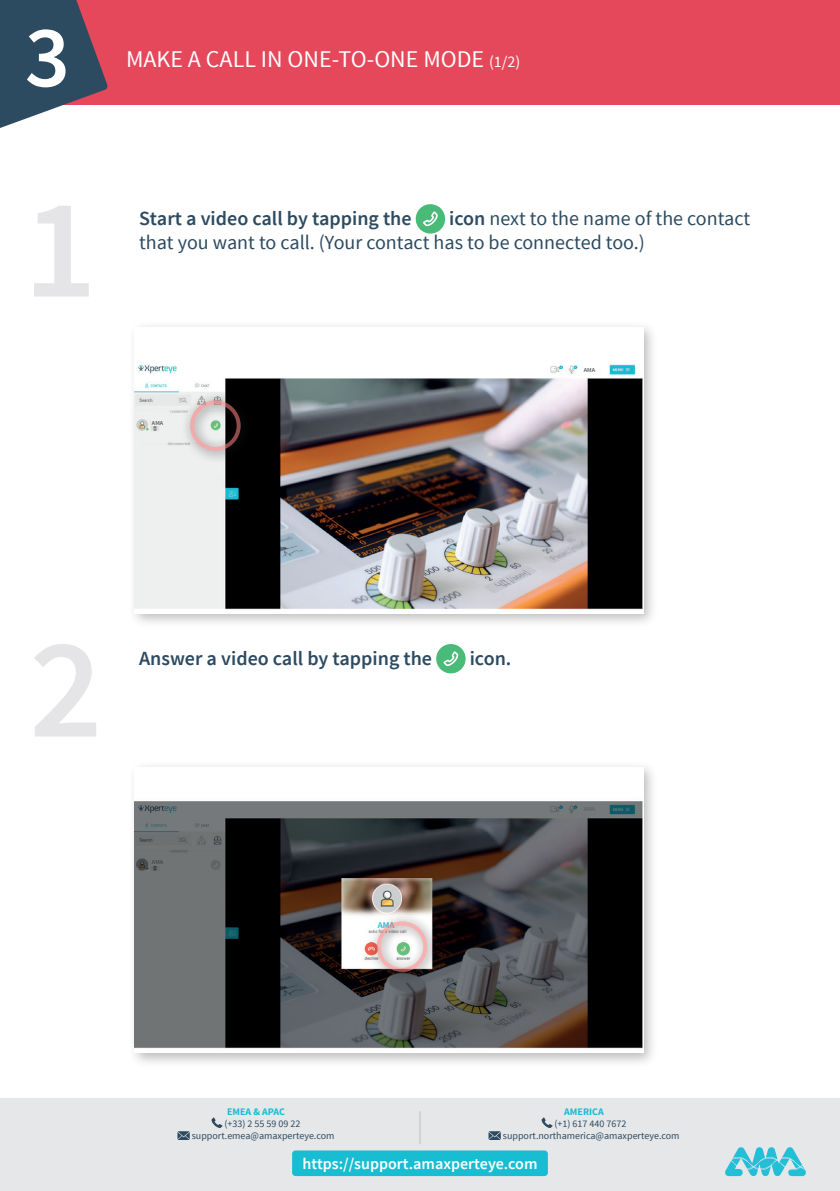
<style>
.page{position:relative;width:840px;height:1191px;background:#fff}
.page>*{position:absolute;margin:0;border:0;box-sizing:border-box;transform-origin:0 0}
.t1{font:600 87.8px "Source Sans Pro";color:#fff}
.t2{font:24px "Source Sans Pro";color:#fff}
.t3{font:20px/24px "Source Sans Pro";color:#2c4a60}
.t4{font:600 20px "Source Sans Pro";color:#2c4a60}
.t5{font:600 16px "Source Sans Pro";color:#fff}
.t6{font:10px/12px "Source Sans Pro";color:#2c4a60;text-align:center}
.t7{font:700 10px "Source Sans Pro";color:#18bdd2}
.t8{font:600 9px "Source Sans Pro";color:#23bfd7}
.t9{font:600 6px "Source Sans Pro";color:#595c5d}
.t10{font:600 6px "Source Sans Pro";color:#454849}
.s1{font-size:16px}
.s2{font-weight:600}
</style>
<div class="page">
<div style="left:0;top:0;width:839px;height:105px;background:#e5485a"></div>
<svg style="left:0;top:0;width:108px;height:128px"></svg>
<div style="left:0;top:1098px;width:839px;height:93px;background:#e6e7e9"></div>
<div style="left:292px;top:1150px;width:255px;height:26px;background:#18bdd2;border-radius:3px"></div>
<hr style="left:419px;top:1111px;width:1px;height:33px;background:#bcbdc0">
<svg style="left:725px;top:1147px;width:80px;height:29px"></svg>
<svg style="left:541px;top:1117px;width:11px;height:11px"></svg>
<svg style="left:488px;top:1131px;width:12px;height:9px"></svg>
<svg style="left:211px;top:1117px;width:11px;height:11px"></svg>
<svg style="left:177px;top:1131px;width:13px;height:9px"></svg>
<div style="left:128px;top:320px;width:530px;height:308px;background:#231f20;opacity:.3"></div>
<img style="left:135px;top:327px;width:507px;height:286px">
<div style="left:128px;top:760px;width:530px;height:308px;background:#231f20;opacity:.3"></div>
<img style="left:135px;top:767px;width:507px;height:286px">
<div style="left:436px;top:644px;width:29px;height:29px;background:#49ba78;border-radius:50%"></div>
<svg style="left:443px;top:651px;width:15px;height:15px"></svg>
<svg style="left:34px;top:644px;width:62px;height:92px"></svg>
<svg style="left:34px;top:206px;width:55px;height:90px"></svg>
<div style="left:415px;top:204px;width:30px;height:29px;background:#49ba78;border-radius:50%"></div>
<svg style="left:423px;top:211px;width:14px;height:15px"></svg>
<svg style="left:182px;top:392px;width:71px;height:71px;background:#898886"></svg>
<div style="left:190px;top:400px;width:50px;height:51px;border:4px solid #f37d7d;border-radius:50%"></div>
<div style="left:151px;top:418px;width:19px;height:8px;background:#eef0ef"></div>
<div style="left:151px;top:858px;width:19px;height:7px;background:#707475"></div>
<svg style="left:368px;top:913px;width:71px;height:71px"></svg>
<div style="left:376px;top:921px;width:51px;height:51px;border:4px solid #f37d7d;border-radius:50%"></div>
<div style="left:582px;top:365px;width:16px;height:9px;background:#fff"></div>
<div style="left:582px;top:805px;width:16px;height:7px;background:#75797b"></div>
<h1 class="t1" style="left:25px;top:2px;width:47px">3</h1>
<h2 class="t2" style="left:126px;top:44px;width:395px">MAKE A CALL IN ONE-TO-ONE MODE <span class="s1">(1/2)</span></h2>
<h3 class="t3" style="left:139px;top:207px;width:612px;text-indent:310px"><span class="s2">icon</span> next to the name of the contact that you want to call. (Your contact has to be connected too.)</h3>
<h3 class="t4" style="left:139px;top:206px;width:274px">Start a video call by tapping the</h3>
<p class="t9" style="left:152px;top:419px;width:13px">AMA</p>
<p class="t9" style="left:583px;top:366px;width:13px">AMA</p>
<h3 class="t4" style="left:139px;top:645px;width:294px">Answer a video call by tapping the</h3>
<h3 class="t4" style="left:469px;top:645px;width:43px">icon.</h3>
<p class="t10" style="left:152px;top:858px;width:13px">AMA</p>
<p class="t8" style="left:377px;top:919px;width:18px">AMA</p>
<p class="t7" style="left:227px;top:1104px;width:59px">EMEA &amp; APAC</p>
<p class="t6" style="left:192px;top:1117px;width:144px">(+33) 2 55 59 09 22 support.emea@amaxperteye.com</p>
<h3 class="t5" style="left:302px;top:1153px;width:236px">https://support.amaxperteye.com</h3>
<p class="t7" style="left:564px;top:1104px;width:41px">AMERICA</p>
<p class="t6" style="left:502px;top:1117px;width:178px">(+1) 617 440 7672 support.northamerica@amaxperteye.com</p>
</div>
